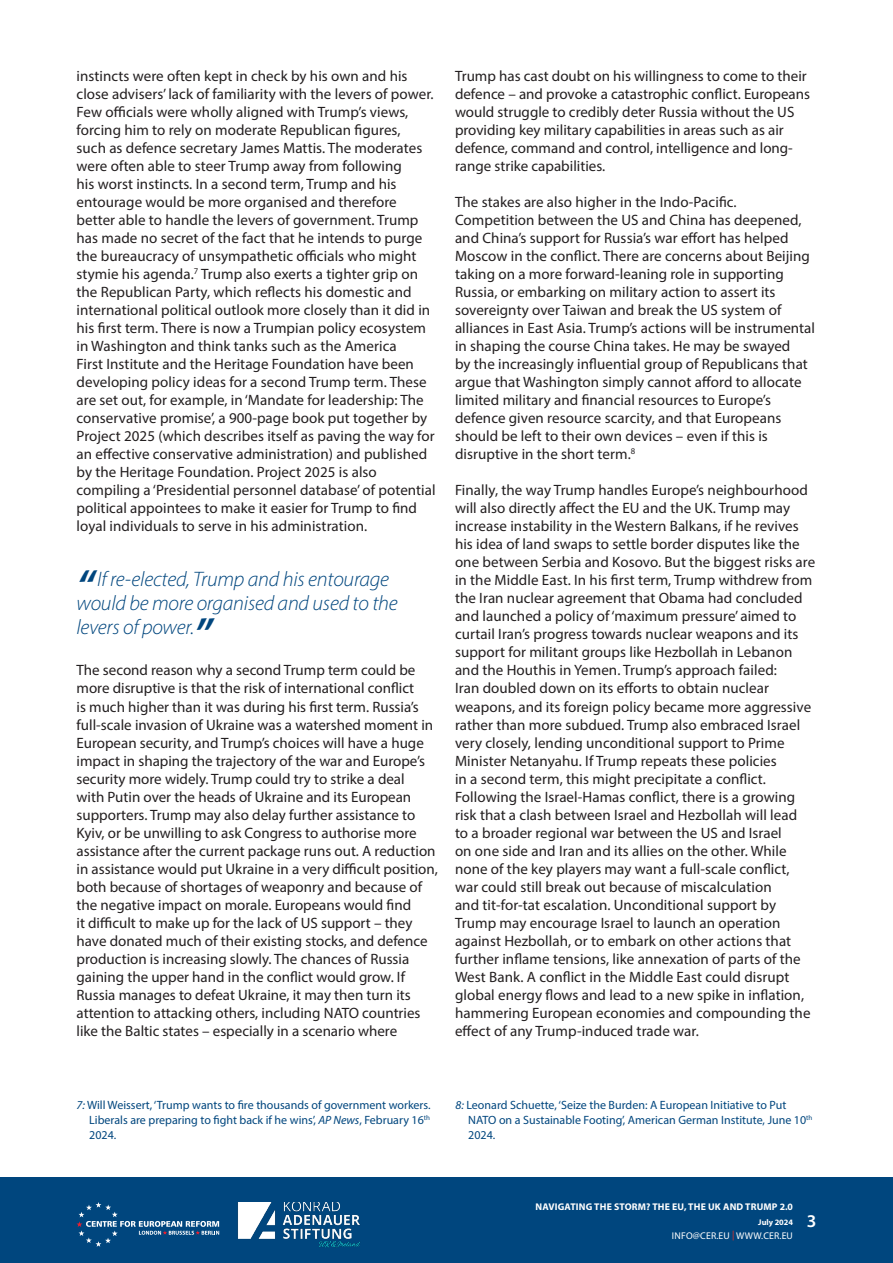
<style>
.page{position:relative;width:893px;height:1263px;background:#fff}
.page>*{position:absolute;margin:0;border:0;box-sizing:border-box;transform-origin:0 0}
.t1{font:italic 300 21px/24px "Myriad Pro";letter-spacing:-.01em;color:#00467e}
.t2{font:600 18px "Myriad Pro";color:#fff}
.Body_Copy{font:15px/18px "Myriad Pro";letter-spacing:.005em;color:#231f20}
.Footnotes{font:12px/15px "Myriad Pro";color:#00467e;text-align:justify}
.t3{font:700 9.75px "Myriad Pro";letter-spacing:.02em;color:#fff}
.t4{font:9.75px "Myriad Pro";letter-spacing:.02em;color:#fff}
.t5{font:700 8.25px "Myriad Pro";color:#fff}
.s1{font-weight:600;font-size:45px}
.s2{font-style:italic}
.s3{color:#ee2e22}
</style>
<div class="page">
<div style="left:0;top:1178px;width:893px;height:85px;background:#00467e"></div>
<svg style="left:77px;top:1202px;width:142px;height:45px"></svg>
<img style="left:237px;top:1202px;width:123px;height:46px">
<p class="Body_Copy" style="left:77px;top:67px;width:361px">instincts were often kept in check by his own and his close advisers’ lack of familiarity with the levers of power.<br>Few officials were wholly aligned with Trump’s views, forcing him to rely on moderate Republican figures,<br>such as defence secretary James Mattis. The moderates were often able to steer Trump away from following<br>his worst instincts. In a second term, Trump and his entourage would be more organised and therefore better able to handle the levers of government. Trump has made no secret of the fact that he intends to purge the bureaucracy of unsympathetic officials who might stymie his agenda.<sup>7</sup> Trump also exerts a tighter grip on the Republican Party, which reflects his domestic and international political outlook more closely than it did in his first term. There is now a Trumpian policy ecosystem in Washington and think tanks such as the America<br>First Institute and the Heritage Foundation have been developing policy ideas for a second Trump term. These are set out, for example, in ‘Mandate for leadership: The conservative promise’, a 900-page book put together by Project 2025 (which describes itself as paving the way for an effective conservative administration) and published by the Heritage Foundation. Project 2025 is also compiling a ‘Presidential personnel database’ of potential political appointees to make it easier for Trump to find loyal individuals to serve in his administration.</p>
<p class="t1" style="left:77px;top:566px;width:323px"><span class="s1">“</span>If re-elected, Trump and his entourage would be more organised and used to the levers of power.<span class="s1">”</span></p>
<p class="Body_Copy" style="left:77px;top:661px;width:363px">The second reason why a second Trump term could be more disruptive is that the risk of international conflict<br>is much higher than it was during his first term. Russia’s full-scale invasion of Ukraine was a watershed moment in European security, and Trump’s choices will have a huge impact in shaping the trajectory of the war and Europe’s security more widely. Trump could try to strike a deal<br>with Putin over the heads of Ukraine and its European supporters. Trump may also delay further assistance to Kyiv, or be unwilling to ask Congress to authorise more assistance after the current package runs out. A reduction in assistance would put Ukraine in a very difficult position, both because of shortages of weaponry and because of the negative impact on morale. Europeans would find<br>it difficult to make up for the lack of US support – they have donated much of their existing stocks, and defence production is increasing slowly. The chances of Russia gaining the upper hand in the conflict would grow. If Russia manages to defeat Ukraine, it may then turn its attention to attacking others, including NATO countries like the Baltic states – especially in a scenario where</p>
<p class="Body_Copy" style="left:455px;top:67px;width:357px">Trump has cast doubt on his willingness to come to their defence – and provoke a catastrophic conflict. Europeans would struggle to credibly deter Russia without the US providing key military capabilities in areas such as air defence, command and control, intelligence and long&shy;range strike capabilities.</p>
<p class="Body_Copy" style="left:455px;top:193px;width:362px">The stakes are also higher in the Indo-Pacific.<br>Competition between the US and China has deepened, and China’s support for Russia’s war effort has helped Moscow in the conflict. There are concerns about Beijing taking on a more forward-leaning role in supporting Russia, or embarking on military action to assert its sovereignty over Taiwan and break the US system of alliances in East Asia. Trump’s actions will be instrumental in shaping the course China takes. He may be swayed<br>by the increasingly influential group of Republicans that argue that Washington simply cannot afford to allocate limited military and financial resources to Europe’s defence given resource scarcity, and that Europeans should be left to their own devices – even if this is disruptive in the short term.<sup>8</sup></p>
<p class="Body_Copy" style="left:455px;top:481px;width:362px">Finally, the way Trump handles Europe’s neighbourhood will also directly affect the EU and the UK. Trump may increase instability in the Western Balkans, if he revives his idea of land swaps to settle border disputes like the one between Serbia and Kosovo. But the biggest risks are in the Middle East. In his first term, Trump withdrew from the Iran nuclear agreement that Obama had concluded and launched a policy of ‘maximum pressure’ aimed to curtail Iran’s progress towards nuclear weapons and its support for militant groups like Hezbollah in Lebanon and the Houthis in Yemen. Trump’s approach failed:<br>Iran doubled down on its efforts to obtain nuclear weapons, and its foreign policy became more aggressive rather than more subdued. Trump also embraced Israel very closely, lending unconditional support to Prime Minister Netanyahu. If Trump repeats these policies<br>in a second term, this might precipitate a conflict.<br>Following the Israel-Hamas conflict, there is a growing risk that a clash between Israel and Hezbollah will lead<br>to a broader regional war between the US and Israel<br>on one side and Iran and its allies on the other. While none of the key players may want a full-scale conflict, war could still break out because of miscalculation<br>and tit-for-tat escalation. Unconditional support by Trump may encourage Israel to launch an operation against Hezbollah, or to embark on other actions that further inflame tensions, like annexation of parts of the West Bank. A conflict in the Middle East could disrupt global energy flows and lead to a new spike in inflation, hammering European economies and compounding the effect of any Trump-induced trade war.</p>
<p class="Footnotes" style="left:89px;top:1098px;width:343px;text-indent:-13px"><span class="s2">7:</span> Will Weissert, ‘Trump wants to fire thousands of government workers.<br>Liberals are preparing to fight back if he wins’, <span class="s2">AP News</span>, February 16<sup>th </sup>2024.</p>
<p class="Footnotes" style="left:468px;top:1098px;width:346px;text-align:left;text-indent:-13px"><span class="s2">8:</span> Leonard Schuette, ‘Seize the Burden: A European Initiative to Put<br>NATO on a Sustainable Footing’, American German Institute, June 10<sup>th<br></sup>2024.</p>
<p class="t3" style="left:535px;top:1200px;width:259px">NAVIGATING THE STORM? THE EU, THE UK AND TRUMP 2.0</p>
<p class="t5" style="left:758px;top:1217px;width:36px">July 2024</p>
<p class="t4" style="left:672px;top:1229px;width:123px">INFO@CER.EU <span class="s3">|</span> WWW.CER.EU</p>
<p class="t2" style="left:807px;top:1210px;width:11px">3</p>
</div>
